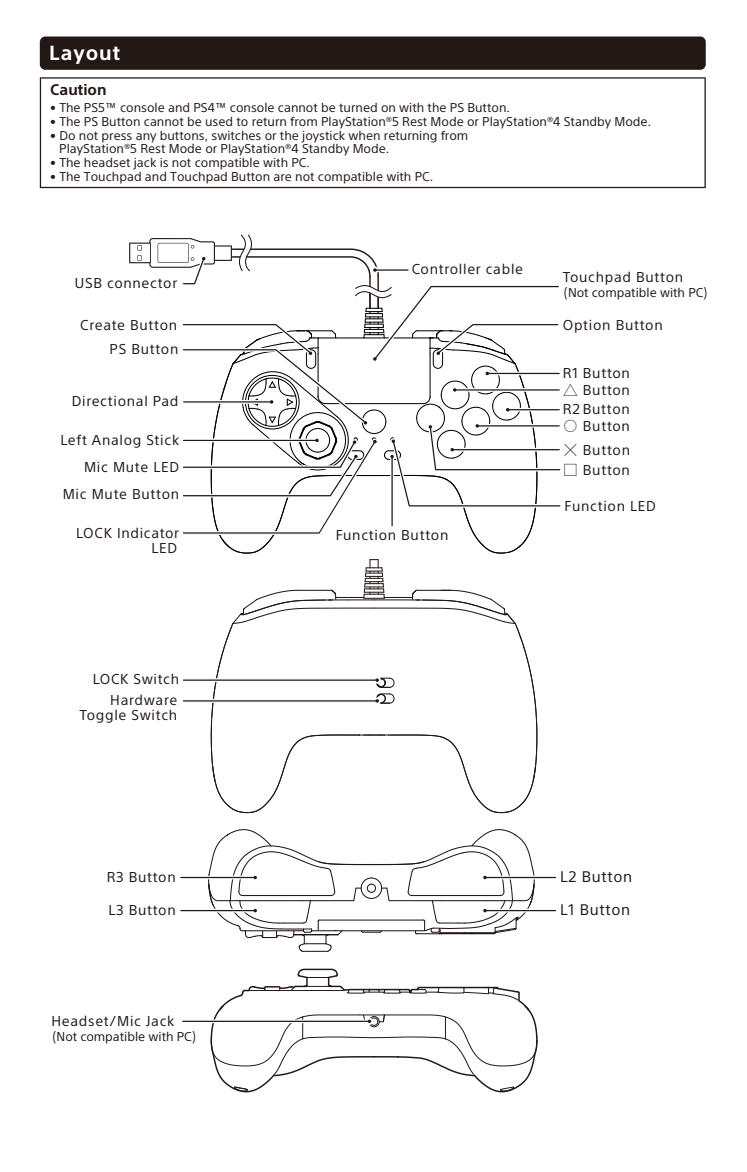
<style>
.page{position:relative;width:747px;height:1172px;background:#fff}
.page>*{position:absolute;margin:0;border:0;box-sizing:border-box;transform-origin:0 0}
.t1{font:700 20px "SST";letter-spacing:.05em;color:#fff}
.t2{font:700 15px "SST";color:#221815}
.t3{font:14px/20.8px "SST";letter-spacing:.05em;color:#221815;text-align:right}
.t4{font:14px "SST Jp Pro";letter-spacing:.05em;color:#221815}
.t5{font:12.5px/13.8px "SST";color:#231816}
.t6{font:12.5px "SST";color:#221815}
.s1{color:#221815}
.s2{font-family:"SIE T2.0"}
</style>
<div class="page">
<div style="left:40px;top:37px;width:665px;height:33px;background:#221815;border-radius:6px"></div>
<svg style="left:181px;top:878px;width:26px;height:1px"></svg>
<hr style="left:181px;top:876px;width:74px;height:2px;background:#221815">
<svg style="left:535px;top:878px;width:20px;height:1px"></svg>
<hr style="left:485px;top:876px;width:70px;height:2px;background:#221815">
<svg style="left:535px;top:911px;width:20px;height:1px"></svg>
<hr style="left:485px;top:910px;width:70px;height:1px;background:#221815">
<svg style="left:181px;top:911px;width:26px;height:1px"></svg>
<hr style="left:181px;top:910px;width:74px;height:1px;background:#221815">
<svg style="left:207px;top:829px;width:328px;height:123px"></svg>
<svg style="left:183px;top:1021px;width:27px;height:1px"></svg>
<hr style="left:183px;top:1020px;width:186px;height:1px;background:#221815">
<svg style="left:210px;top:968px;width:328px;height:125px"></svg>
<svg style="left:129px;top:234px;width:432px;height:579px"></svg>
<svg style="left:40px;top:77px;width:665px;height:111px"></svg>
<h1 class="t1" style="left:49px;top:41px;width:72px">Layout</h1>
<p class="t2" style="left:50px;top:80px;width:58px">Caution</p>
<p class="t5" style="left:50px;top:101px;width:461px"><span class="s1">•</span> The PS5™ console and PS4™ console cannot be turned on with the PS Button.</p>
<p class="t5" style="left:50px;top:114px;width:602px"><span class="s1">•</span> The PS Button cannot be used to return from PlayStation®5 Rest Mode or PlayStation®4 Standby Mode.</p>
<p class="t5" style="left:59px;top:128px;width:410px;text-indent:-9px"><span class="s1">•</span> Do not press any buttons, switches or the joystick when returning from<br>PlayStation®5 Rest Mode or PlayStation®4 Standby Mode.</p>
<p class="t5" style="left:50px;top:156px;width:261px"><span class="s1">•</span> The headset jack is not compatible with PC.</p>
<p class="t5" style="left:50px;top:169px;width:384px"><span class="s1">•</span> The Touchpad and Touchpad Button are not compatible with PC.</p>
<p class="t3" style="left:75px;top:272px;width:104px">USB connector</p>
<p class="t3" style="left:80px;top:312px;width:100px;line-height:24px">Create Button<br>PS Button</p>
<p class="t3" style="left:72px;top:390px;width:108px">Directional Pad</p>
<p class="t3" style="left:60px;top:429px;width:120px">Left Analog Stick</p>
<p class="t3" style="left:63px;top:453px;width:118px;line-height:27px">Mic Mute LED<br>Mic Mute Button</p>
<p class="t3" style="left:411px;top:258px;width:113px">Controller cable</p>
<p class="t3" style="left:76px;top:522px;width:104px">LOCK Indicator</p>
<p class="t3" style="left:335px;top:525px;width:114px">Function Button</p>
<p class="t3" style="left:151px;top:537px;width:27px">LED</p>
<p class="t3" style="left:562px;top:267px;width:122px">Touchpad Button</p>
<p class="t6" style="left:564px;top:285px;width:144px">(Not compatible with PC)</p>
<p class="t3" style="left:562px;top:314px;width:101px">Option Button</p>
<p class="t3" style="left:562px;top:362px;width:69px">R1 Button</p>
<p class="t3" style="left:562px;top:380px;width:69px;line-height:19.5px;text-align:left"><span class="s2">h</span> Button<br>R2 Button</p>
<p class="t3" style="left:562px;top:415px;width:69px"><span class="s2">j</span> Button</p>
<p class="t3" style="left:562px;top:439px;width:69px"><span class="s2">k</span> Button</p>
<p class="t3" style="left:562px;top:459px;width:69px"><span class="s2">l</span> Button</p>
<p class="t3" style="left:564px;top:495px;width:93px">Function LED</p>
<p class="t3" style="left:93px;top:668px;width:88px">LOCK Switch<br>Hardware</p>
<p class="t3" style="left:80px;top:704px;width:99px">Toggle Switch</p>
<p class="t3" style="left:107px;top:866px;width:70px">R3 Button</p>
<p class="t3" style="left:108px;top:899px;width:69px">L3 Button</p>
<p class="t3" style="left:51px;top:1010px;width:124px">Headset/Mic Jack</p>
<p class="t6" style="left:53px;top:1028px;width:144px">(Not compatible with PC)</p>
<p class="t4" style="left:560px;top:866px;width:73px">L2 Button</p>
<p class="t4" style="left:560px;top:899px;width:71px">L1 Button</p>
</div>
